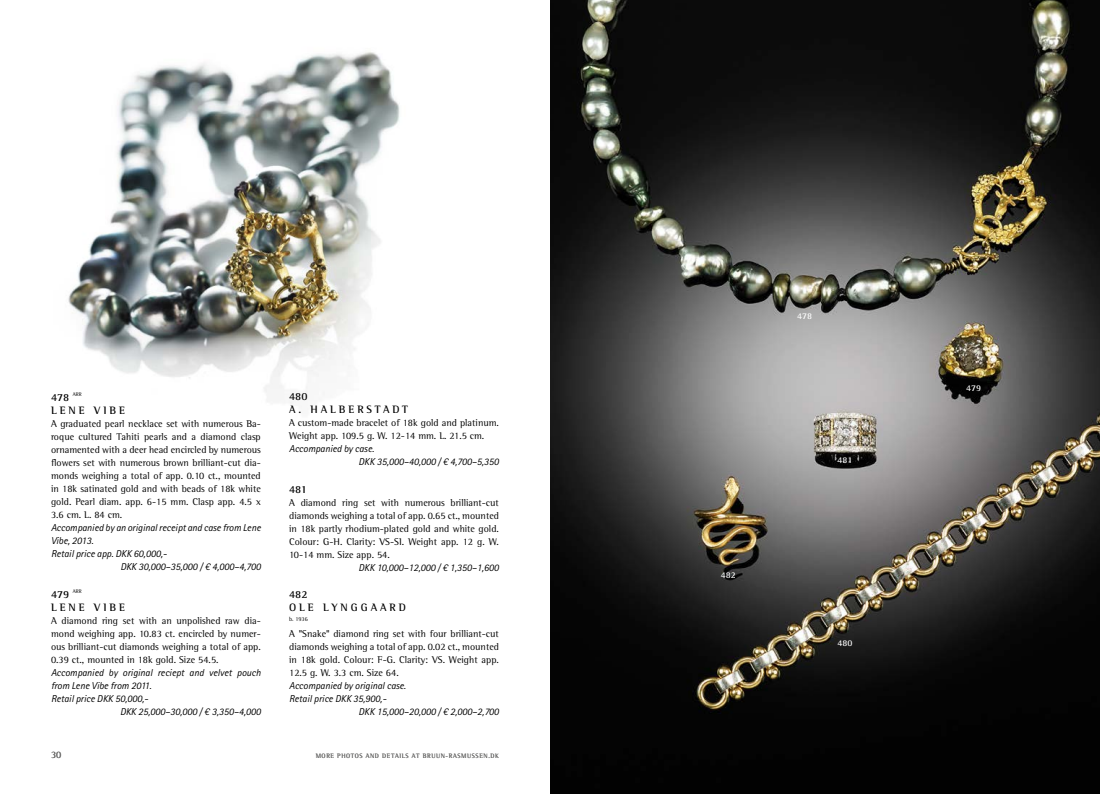
<style>
.page{position:relative;width:1100px;height:794px;background:#fff}
.page>*{position:absolute;margin:0;border:0;box-sizing:border-box;transform-origin:0 0}
.t1{font:700 11px/13px "Rotis Semi Serif Pro";letter-spacing:.26em;color:#000}
.t2{font:10px/13px "Rotis Semi Serif Pro";color:#000;text-align:justify}
.t3{font:italic 10px/13px "Rotis Sans Serif Pro";color:#000}
.t4{font:10px "Rotis Semi Serif Pro";color:#6a6a69}
.t5{font:700 9px "Rotis Semi Serif Pro";color:#fff}
.t6{font:6.5px "Rotis Semi Serif Pro";letter-spacing:.095em;color:#6a6a69}
.t7{font:6px "Rotis Semi Serif Pro";color:#000}
.t8{font:5.2px "Rotis Semi Serif Pro";color:#000}
</style>
<div class="page">
<img style="left:68px;top:51px;width:332px;height:353px">
<img style="left:550px;top:0;width:550px;height:794px">
<p class="t1" style="left:51px;top:391px;width:20px">478</p>
<p class="t8" style="left:73px;top:391px;width:10px">ARR</p>
<p class="t1" style="left:51px;top:404px;width:76px">LENE VIBE</p>
<p class="t2" style="left:51px;top:417px;width:211px">A graduated pearl necklace set with numerous Ba&shy;roque cultured Tahiti pearls and a diamond clasp ornamented with a deer head encircled by numerous flowers set with numerous brown brilliant-cut dia&shy;monds weighing a total of app. 0.10 ct., mounted in 18k satinated gold and with beads of 18k white gold. Pearl diam. app. 6-15 mm. Clasp app. 4.5 x 3.6 cm. L. 84 cm.</p>
<p class="t3" style="left:51px;top:521px;width:211px">Accompanied by an original receipt and case from Lene</p>
<p class="t3" style="left:51px;top:534px;width:44px">Vibe, 2013.</p>
<p class="t3" style="left:51px;top:547px;width:117px">Retail price app. DKK 60,000,-</p>
<p class="t3" style="left:120px;top:560px;width:142px">DKK 30,000–35,000 / € 4,000–4,700</p>
<p class="t1" style="left:51px;top:587px;width:20px">479</p>
<p class="t8" style="left:73px;top:587px;width:10px">ARR</p>
<p class="t1" style="left:51px;top:600px;width:76px">LENE VIBE</p>
<p class="t2" style="left:51px;top:613px;width:211px">A diamond ring set with an unpolished raw dia&shy;mond weighing app. 10.83 ct. encircled by numer&shy;ous brilliant-cut diamonds weighing a total of app.<br>0.39 ct., mounted in 18k gold. Size 54.5.</p>
<p class="t3" style="left:51px;top:666px;width:211px">Accompanied by original reciept and velvet pouch</p>
<p class="t3" style="left:51px;top:679px;width:102px">from Lene Vibe from 2011.</p>
<p class="t3" style="left:51px;top:692px;width:99px">Retail price DKK 50,000,-</p>
<p class="t3" style="left:120px;top:705px;width:142px">DKK 25,000–30,000 / € 3,350–4,000</p>
<p class="t1" style="left:289px;top:390px;width:120px">480<br>A. HALBERSTADT</p>
<p class="t2" style="left:289px;top:416px;width:211px">A custom-made bracelet of 18k gold and platinum.<br>Weight app. 109.5 g. W. 12-14 mm. L. 21.5 cm.</p>
<p class="t3" style="left:358px;top:442px;width:142px;text-indent:-69px">Accompanied by case.<br>DKK 35,000–40,000 / € 4,700–5,350</p>
<p class="t1" style="left:289px;top:482px;width:19px">481</p>
<p class="t2" style="left:289px;top:495px;width:211px">A diamond ring set with numerous brilliant-cut diamonds weighing a total of app. 0.65 ct., mounted in 18k partly rhodium-plated gold and white gold.<br>Colour: G-H. Clarity: VS-SI. Weight app. 12 g. W.<br>10-14 mm. Size app. 54.</p>
<p class="t3" style="left:358px;top:561px;width:142px">DKK 10,000–12,000 / € 1,350–1,600</p>
<p class="t1" style="left:289px;top:587px;width:118px">482<br>OLE LYNGGAARD</p>
<p class="t7" style="left:289px;top:615px;width:20px">b. 1936</p>
<p class="t2" style="left:289px;top:626px;width:211px">A "Snake" diamond ring set with four brilliant-cut diamonds weighing a total of app. 0.02 ct., mounted in 18k gold. Colour: F-G. Clarity: VS. Weight app.<br>12.5 g. W. 3.3 cm. Size 64.</p>
<p class="t3" style="left:289px;top:679px;width:118px">Accompanied by original case.</p>
<p class="t3" style="left:289px;top:692px;width:99px">Retail price DKK 35,900,-</p>
<p class="t3" style="left:358px;top:705px;width:142px">DKK 15,000–20,000 / € 2,000–2,700</p>
<p class="t4" style="left:51px;top:749px;width:12px">30</p>
<p class="t6" style="left:316px;top:752px;width:185px">MORE PHOTOS AND DETAILS AT BRUUN-RASMUSSEN.DK</p>
<p class="t5" style="left:721px;top:569px;width:17px">482</p>
<p class="t5" style="left:797px;top:311px;width:17px">478</p>
<p class="t5" style="left:837px;top:454px;width:17px">481</p>
<p class="t5" style="left:837px;top:637px;width:17px">480</p>
<p class="t5" style="left:966px;top:383px;width:17px">479</p>
</div>
